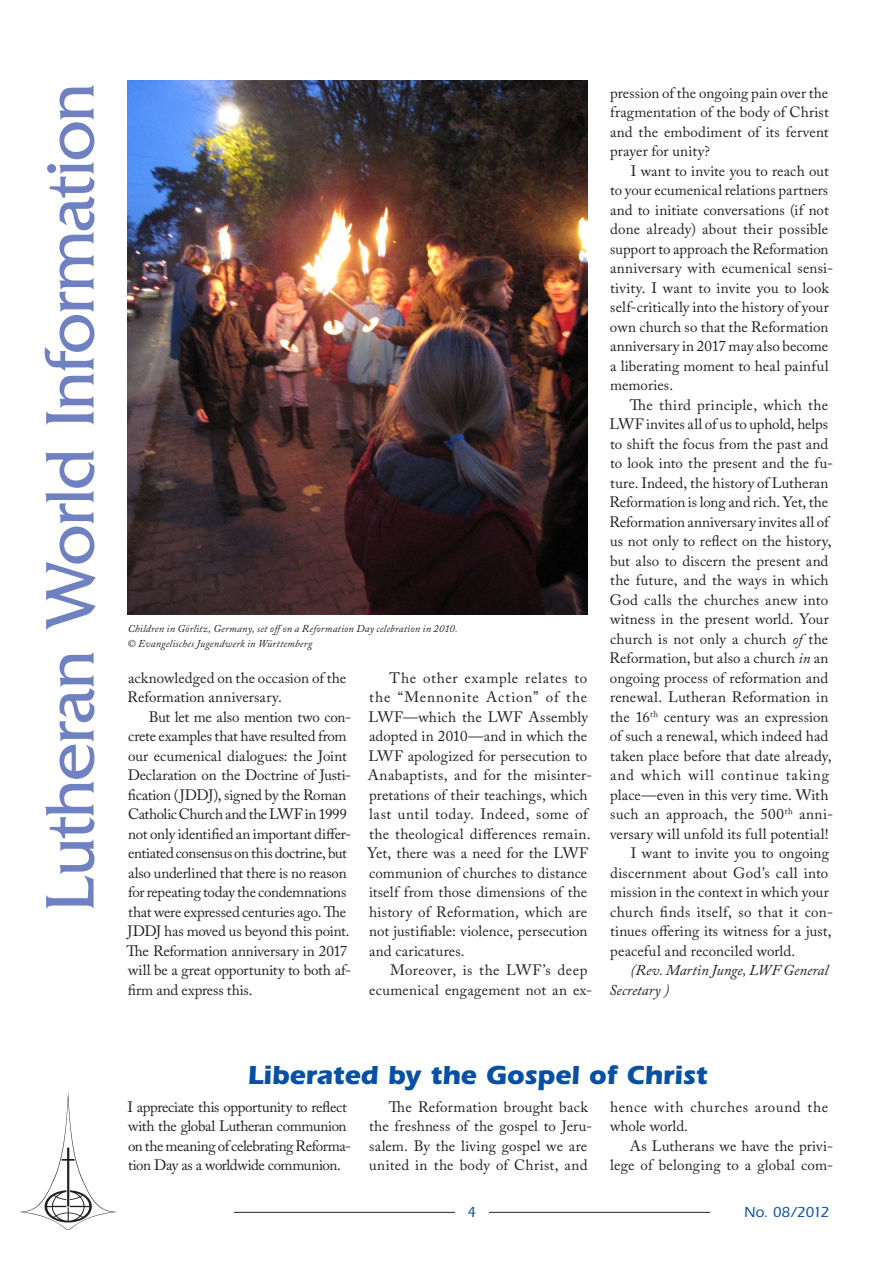
<style>
.page{position:relative;width:893px;height:1263px;background:#fff}
.page>*{position:absolute;margin:0;border:0;box-sizing:border-box;transform-origin:0 0}
.t1{font:72px "Friz Quadrata";letter-spacing:-.02em;color:#6f81c0}
.Heading_1_alt{font:700 27px "Itc Eras";color:#0850a3}
.Normal_first{font:15px/19.5px "Adobe Caslon Pro";letter-spacing:.005em;color:#231f20}
.Normal_first-2{font:15px/19.5px "Adobe Caslon Pro";letter-spacing:-.015em;color:#231f20}
.Normal_first-3{font:15px/19.5px "Adobe Caslon Pro";letter-spacing:-.025em;color:#231f20}
.Normal_first-4{font:15px/19.5px "Adobe Caslon Pro";letter-spacing:.025em;color:#231f20}
.t2{font:italic 15px/19.5px "Adobe Caslon Pro";letter-spacing:.005em;color:#231f20}
.Normal_first-5{font:15px/19.5px "Adobe Caslon Pro";letter-spacing:.035em;color:#231f20}
.t3{font:500 15px "Itc Eras";letter-spacing:-.03em;color:#0850a3}
.Captions{font:italic 10.5px/15px "Adobe Caslon Pro";letter-spacing:.015em;color:#231f20}
.s1{font-style:italic}
</style>
<div class="page">
<hr style="left:489px;top:1212px;width:221px;height:1px;background:#231f20">
<hr style="left:234px;top:1212px;width:221px;height:1px;background:#231f20">
<img style="left:20px;top:1092px;width:97px;height:138px">
<img style="left:128px;top:81px;width:460px;height:533px">
<h1 class="t1" style="left:30px;top:912px;width:830px;rotate:-90deg">Lutheran World Information</h1>
<p class="Captions" style="left:127px;top:621px;width:332px">Children in Görlitz, Germany, set offon a Reformation Day celebration in 2010. © Evangelisches Jugendwerk in Württemberg</p>
<p class="Normal_first" style="left:128px;top:668px;width:220px">acknowledged on the occasion of the<br>Reformation anniversary.</p>
<p class="Normal_first-2" style="left:127px;top:707px;width:226px;text-indent:22px">But let me also mention two con&shy;crete examples that have resulted from our ecumenical dialogues: the Joint Declaration on the Doctrine of Justi&shy;fication (JDDJ), signed by the Roman Catholic Church and the LWF in 1999 not only identified an important differ&shy;entiated consensus on this doctrine, but also underlined that there is no reason for repeating today the condemnations that were expressed centuries ago. The JDDJ has moved us beyond this point.<br>The Reformation anniversary in 2017 will be a great opportunity to both af&shy;firm and express this.</p>
<p class="Normal_first" style="left:367px;top:668px;width:226px;text-indent:22px">The other example relates to the “Mennonite Action” of the<br>LWF—which the LWF Assembly adopted in 2010—and in which the<br>LWF apologized for persecution to<br>Anabaptists, and for the misinter&shy;pretations of their teachings, which last until today. Indeed, some of the theological differences remain.<br>Yet, there was a need for the LWF communion of churches to distance itself from those dimensions of the history of Reformation, which are not justifiable: violence, persecution and caricatures.</p>
<p class="Normal_first-4" style="left:369px;top:960px;width:224px;text-indent:21px">Moreover, is the LWF’s deep ecumenical engagement not an ex-</p>
<p class="Normal_first" style="left:610px;top:83px;width:220px;text-align:justify">pression of the ongoing pain over the fragmentation of the body of Christ and the embodiment of its fervent prayer for unity?</p>
<p class="Normal_first" style="left:610px;top:161px;width:225px;text-indent:21px">I want to invite you to reach out to your ecumenical relations partners and to initiate conversations (if not done already) about their possible support to approach the Reformation anniversary with ecumenical sensi&shy;tivity. I want to invite you to look self-critically into the history of your own church so that the Reformation anniversary in 2017 may also become a liberating moment to heal painful memories.</p>
<p class="Normal_first" style="left:609px;top:395px;width:225px;text-indent:20px">The third principle, which the LWF invites all of us to uphold, helps to shift the focus from the past and to look into the present and the fu&shy;ture. Indeed, the history of Lutheran Reformation is long and rich. Yet, the Reformation anniversary invites all of us not only to reflect on the history, but also to discern the present and the future, and the ways in which God calls the churches anew into witness in the present world. Your church is not only a church <span class="s1">of</span> the Reformation, but also a church <span class="s1">in</span> an ongoing process of reformation and renewal. Lutheran Reformation in the 16<sup>th</sup> century was an expression of such a renewal, which indeed had taken place before that date already, and which will continue taking place—even in this very time. With such an approach, the 500<sup>th</sup> anni&shy;versary will unfold its full potential!</p>
<p class="Normal_first" style="left:610px;top:843px;width:224px;text-indent:21px">I want to invite you to ongoing discernment about God’s call into mission in the context in which your church finds itself, so that it con&shy;tinues offering its witness for a just, peaceful and reconciled world.</p>
<p class="t2" style="left:609px;top:960px;width:221px;text-indent:21px">(Rev. Martin Junge, LWF General<br>Secretary )</p>
<p class="Heading_1_alt" style="left:247px;top:1060px;width:461px">Liberated by the Gospel of Christ</p>
<p class="Normal_first-3" style="left:128px;top:1097px;width:225px">I appreciate this opportunity to reflect with the global Lutheran communion on the meaning of celebrating Reforma&shy;tion Day as a worldwide communion.</p>
<p class="Normal_first" style="left:369px;top:1097px;width:224px;text-indent:20px">The Reformation brought back the freshness of the gospel to Jeru&shy;salem. By the living gospel we are united in the body of Christ, and</p>
<p class="Normal_first-5" style="left:610px;top:1097px;width:220px">hence with churches around the whole world.</p>
<p class="Normal_first" style="left:610px;top:1136px;width:224px;text-align:right">As Lutherans we have the privi&shy;lege of belonging to a global com-</p>
<p class="t3" style="left:467px;top:1203px;width:10px">4</p>
<p class="t3" style="left:744px;top:1203px;width:87px">No. 08/2012</p>
</div>
